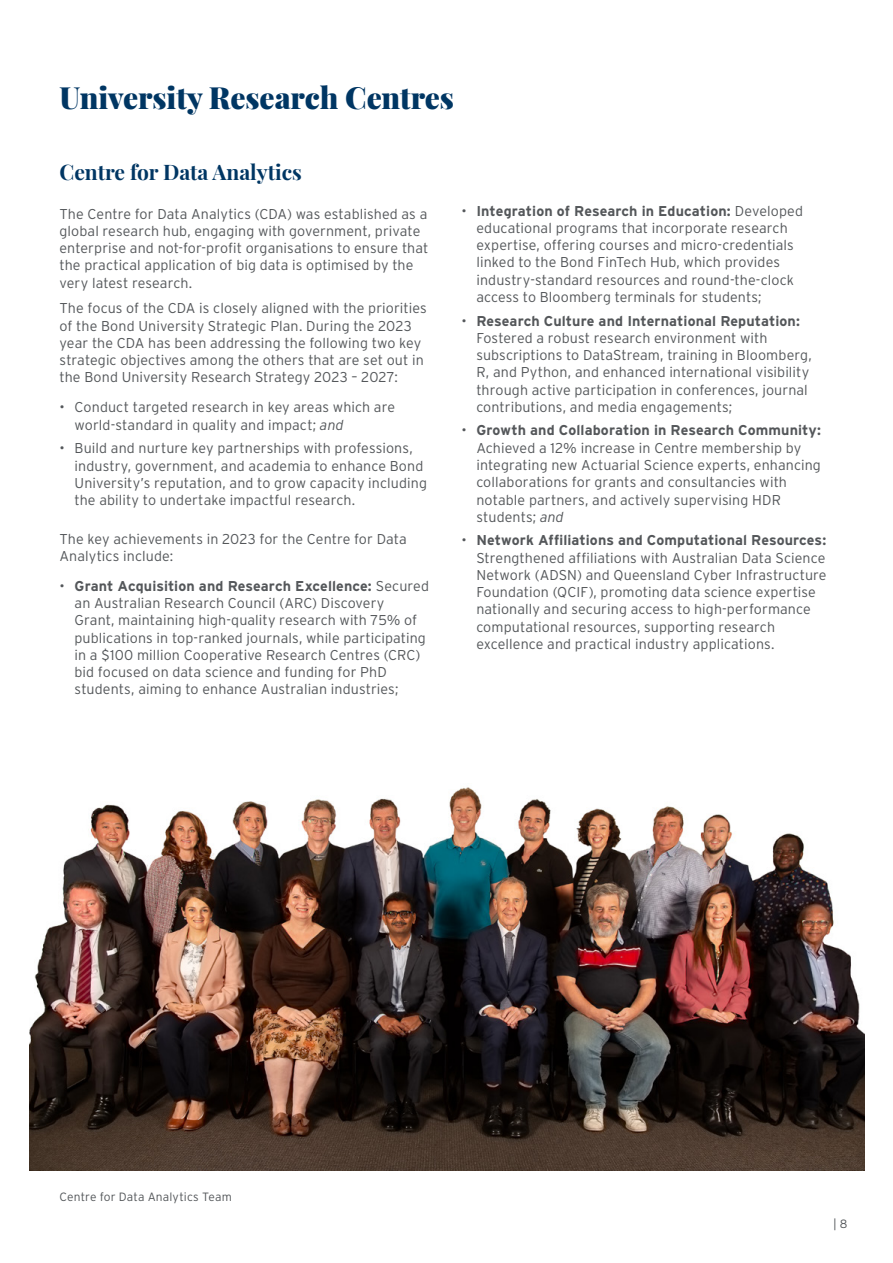
<style>
.page{position:relative;width:893px;height:1263px;background:#fff}
.page>*{position:absolute;margin:0;border:0;box-sizing:border-box;transform-origin:0 0}
.t1{font:900 30px "Playfair Display";color:#003663}
.t2{font:700 21px "Playfair Display";color:#003663}
.t3{font:300 14.25px/17.2px "Interstate";letter-spacing:.005em;color:#54575a}
.t4{font:300 12px "Interstate";letter-spacing:.01em;color:#54575a}
.s1{font-style:italic}
.s2{font-weight:700}
</style>
<div class="page">
<img style="left:30px;top:787px;width:834px;height:383px">
<h1 class="t1" style="left:60px;top:74px;width:396px">University Research Centres</h1>
<h2 class="t2" style="left:60px;top:156px;width:244px">Centre for Data Analytics</h2>
<p class="t3" style="left:60px;top:205px;width:370px">The Centre for Data Analytics (CDA) was established as a global research hub, engaging with government, private enterprise and not-for-profit organisations to ensure that the practical application of big data is optimised by the very latest research.</p>
<p class="t3" style="left:60px;top:300px;width:369px">The focus of the CDA is closely aligned with the priorities of the Bond University Strategic Plan. During the 2023 year the CDA has been addressing the following two key strategic objectives among the others that are set out in the Bond University Research Strategy 2023 – 2027:</p>
<p class="t3" style="left:75px;top:399px;width:322px;text-indent:-15px">• Conduct targeted research in key areas which are world-standard in quality and impact; <span class="s1">and</span></p>
<p class="t3" style="left:75px;top:439px;width:354px;text-indent:-15px">• Build and nurture key partnerships with professions, industry, government, and academia to enhance Bond University’s reputation, and to grow capacity including the ability to undertake impactful research.</p>
<p class="t3" style="left:60px;top:530px;width:349px">The key achievements in 2023 for the Centre for Data<br>Analytics include:</p>
<p class="t3" style="left:75px;top:577px;width:356px;text-indent:-15px">• <span class="s2">Grant Acquisition and Research Excellence:</span> Secured an Australian Research Council (ARC) Discovery<br>Grant, maintaining high-quality research with 75% of publications in top-ranked journals, while participating in a $100 million Cooperative Research Centres (CRC) bid focused on data science and funding for PhD students, aiming to enhance Australian industries;</p>
<p class="t3" style="left:476px;top:202px;width:328px;text-indent:-15px">• <span class="s2">Integration of Research in Education:</span> Developed educational programs that incorporate research expertise, offering courses and micro-credentials linked to the Bond FinTech Hub, which provides industry-standard resources and round-the-clock access to Bloomberg terminals for students;</p>
<p class="t3" style="left:476px;top:312px;width:337px;text-indent:-15px">• <span class="s2">Research Culture and International Reputation:<br></span>Fostered a robust research environment with subscriptions to DataStream, training in Bloomberg, R, and Python, and enhanced international visibility through active participation in conferences, journal contributions, and media engagements;</p>
<p class="t3" style="left:476px;top:422px;width:346px;text-indent:-15px">• <span class="s2">Growth and Collaboration in Research Community:<br></span>Achieved a 12% increase in Centre membership by integrating new Actuarial Science experts, enhancing collaborations for grants and consultancies with notable partners, and actively supervising HDR students; <span class="s1">and</span></p>
<p class="t3" style="left:476px;top:532px;width:352px;text-indent:-15px">• <span class="s2">Network Affiliations and Computational Resources:<br></span>Strengthened affiliations with Australian Data Science Network (ADSN) and Queensland Cyber Infrastructure Foundation (QCIF), promoting data science expertise nationally and securing access to high-performance computational resources, supporting research excellence and practical industry applications.</p>
<p class="t4" style="left:60px;top:1189px;width:174px">Centre for Data Analytics Team</p>
<p class="t4" style="left:833px;top:1216px;width:16px">| 8</p>
</div>
